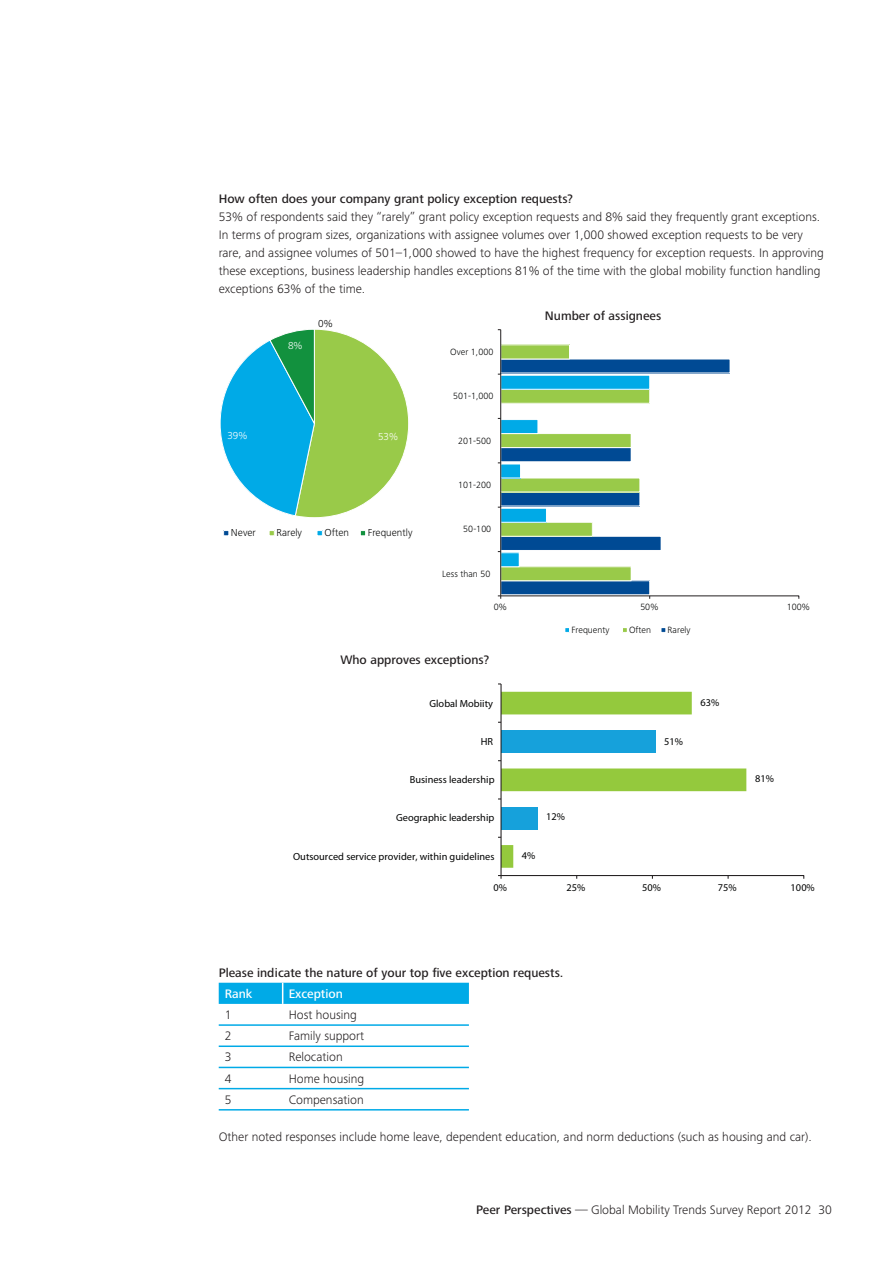
<style>
.page{position:relative;width:893px;height:1263px;background:#fff}
.page>*{position:absolute;margin:0;border:0;box-sizing:border-box;transform-origin:0 0}
.t1{font:300 12.75px/18px "Frutiger Next Pro";color:#231f20}
.t2{font:500 12.75px "Frutiger Next Pro";color:#231f20}
.t3{font:500 12.75px "Frutiger Next Pro";color:#fff}
.t4{font:300 10.5px "Frutiger Next Pro";color:#020303}
.t5{font:300 10.5px "Frutiger Next Pro";color:#fff}
.t6{font:10.35px "Frutiger Next Pro";color:#020303}
.t7{font:300 9.45px "Frutiger Next Pro";color:#020303}
.s1{font-weight:500}
</style>
<div class="page">
<div style="left:219px;top:983px;width:250px;height:21px;background:#00aae7"></div>
<hr style="left:219px;top:1024px;width:250px;height:2px;background:#00aae7">
<hr style="left:219px;top:1046px;width:250px;height:1px;background:#00aae7">
<hr style="left:219px;top:1067px;width:250px;height:1px;background:#00aae7">
<hr style="left:219px;top:1088px;width:250px;height:1px;background:#00aae7">
<hr style="left:219px;top:1109px;width:250px;height:2px;background:#00aae7">
<svg style="left:220px;top:329px;width:189px;height:189px"></svg>
<svg style="left:223px;top:530px;width:6px;height:6px"></svg>
<svg style="left:269px;top:530px;width:6px;height:6px"></svg>
<svg style="left:317px;top:530px;width:6px;height:6px"></svg>
<svg style="left:360px;top:530px;width:6px;height:6px"></svg>
<div style="left:501px;top:581px;width:149px;height:14px;background:#004a94"></div>
<div style="left:501px;top:536px;width:160px;height:14px;background:#004a94"></div>
<div style="left:500px;top:536px;width:162px;height:15px;border:1px solid #fff"></div>
<div style="left:501px;top:492px;width:139px;height:14px;background:#004a94"></div>
<div style="left:501px;top:448px;width:130px;height:14px;background:#004a94"></div>
<div style="left:501px;top:359px;width:229px;height:14px;background:#004a94"></div>
<div style="left:501px;top:567px;width:130px;height:14px;background:#99ca49"></div>
<div style="left:500px;top:566px;width:132px;height:15px;border:1px solid #fff"></div>
<div style="left:501px;top:522px;width:91px;height:14px;background:#99ca49"></div>
<div style="left:500px;top:522px;width:93px;height:15px;border:1px solid #fff"></div>
<div style="left:501px;top:478px;width:139px;height:14px;background:#99ca49"></div>
<div style="left:501px;top:434px;width:130px;height:14px;background:#99ca49"></div>
<div style="left:500px;top:433px;width:132px;height:15px;border:1px solid #fff"></div>
<div style="left:501px;top:389px;width:149px;height:14px;background:#99ca49"></div>
<div style="left:500px;top:389px;width:150px;height:15px;border:1px solid #fff"></div>
<div style="left:501px;top:345px;width:68px;height:14px;background:#99ca49"></div>
<div style="left:501px;top:553px;width:18px;height:14px;background:#00aae7"></div>
<div style="left:500px;top:552px;width:20px;height:15px;border:1px solid #fff"></div>
<div style="left:501px;top:508px;width:45px;height:14px;background:#00aae7"></div>
<div style="left:500px;top:508px;width:47px;height:15px;border:1px solid #fff"></div>
<div style="left:501px;top:464px;width:19px;height:14px;background:#00aae7"></div>
<div style="left:501px;top:420px;width:37px;height:14px;background:#00aae7"></div>
<div style="left:500px;top:419px;width:38px;height:15px;border:1px solid #fff"></div>
<div style="left:501px;top:375px;width:149px;height:14px;background:#00aae7"></div>
<div style="left:500px;top:375px;width:150px;height:15px;border:1px solid #fff"></div>
<hr style="left:500px;top:330px;width:1px;height:266px;background:#231f20">
<svg style="left:498px;top:595px;width:302px;height:4px"></svg>
<svg style="left:565px;top:628px;width:5px;height:5px"></svg>
<svg style="left:622px;top:628px;width:5px;height:5px"></svg>
<svg style="left:661px;top:628px;width:5px;height:5px"></svg>
<hr style="left:500px;top:684px;width:1px;height:192px;background:#231f20">
<svg style="left:498px;top:692px;width:248px;height:176px"></svg>
<svg style="left:498px;top:874px;width:307px;height:5px"></svg>
<p class="t2" style="left:219px;top:194px;width:356px">How often does your company grant policy exception requests?</p>
<p class="t1" style="left:219px;top:209px;width:607px">53% of respondents said they “rarely” grant policy exception requests and 8% said they frequently grant exceptions.<br>In terms of program sizes, organizations with assignee volumes over 1,000 showed exception requests to be very rare, and assignee volumes of 501–1,000 showed to have the highest frequency for exception requests. In approving these exceptions, business leadership handles exceptions 81% of the time with the global mobility function handling exceptions 63% of the time.</p>
<p class="t5" style="left:288px;top:341px;width:16px">8%</p>
<p class="t4" style="left:318px;top:319px;width:16px">0%</p>
<p class="t5" style="left:227px;top:431px;width:21px">39%</p>
<p class="t5" style="left:378px;top:432px;width:21px">53%</p>
<p class="t4" style="left:231px;top:528px;width:26px">Never</p>
<p class="t4" style="left:277px;top:528px;width:27px">Rarely</p>
<p class="t4" style="left:324px;top:528px;width:26px">Often</p>
<p class="t4" style="left:368px;top:528px;width:46px">Frequently</p>
<p class="t7" style="left:450px;top:348px;width:45px">Over 1,000</p>
<p class="t7" style="left:453px;top:392px;width:42px">501-1,000</p>
<p class="t7" style="left:458px;top:436px;width:35px">201-500</p>
<p class="t7" style="left:458px;top:481px;width:35px">101-200</p>
<p class="t7" style="left:463px;top:525px;width:29px">50-100</p>
<p class="t7" style="left:442px;top:570px;width:50px">Less than 50</p>
<p class="t2" style="left:545px;top:311px;width:118px">Number of assignees</p>
<p class="t7" style="left:494px;top:603px;width:14px">0%</p>
<p class="t7" style="left:640px;top:603px;width:20px">50%</p>
<p class="t7" style="left:787px;top:603px;width:24px">100%</p>
<p class="t7" style="left:571px;top:626px;width:40px">Frequenty</p>
<p class="t7" style="left:629px;top:626px;width:23px">Often</p>
<p class="t7" style="left:668px;top:626px;width:24px">Rarely</p>
<p class="t2" style="left:340px;top:654px;width:150px">Who approves exceptions?</p>
<p class="t6" style="left:429px;top:699px;width:65px">Global Mobiity</p>
<p class="t6" style="left:701px;top:698px;width:20px">63%</p>
<p class="t6" style="left:481px;top:737px;width:14px">HR</p>
<p class="t6" style="left:664px;top:738px;width:20px">51%</p>
<p class="t6" style="left:410px;top:776px;width:86px">Business leadership</p>
<p class="t6" style="left:755px;top:775px;width:20px">81%</p>
<p class="t6" style="left:396px;top:814px;width:100px">Geographic leadership</p>
<p class="t6" style="left:546px;top:813px;width:20px">12%</p>
<p class="t6" style="left:293px;top:852px;width:203px">Outsourced service provider, within guidelines</p>
<p class="t6" style="left:522px;top:851px;width:15px">4%</p>
<p class="t6" style="left:494px;top:884px;width:15px">0%</p>
<p class="t6" style="left:566px;top:884px;width:20px">25%</p>
<p class="t6" style="left:642px;top:884px;width:20px">50%</p>
<p class="t6" style="left:718px;top:884px;width:20px">75%</p>
<p class="t6" style="left:790px;top:884px;width:26px">100%</p>
<p class="t2" style="left:219px;top:967px;width:346px">Please indicate the nature of your top five exception requests.</p>
<p class="t3" style="left:225px;top:988px;width:29px">Rank</p>
<p class="t3" style="left:289px;top:988px;width:56px">Exception</p>
<p class="t1" style="left:225px;top:1007px;width:8px">1</p>
<p class="t1" style="left:289px;top:1007px;width:70px">Host housing</p>
<p class="t1" style="left:225px;top:1028px;width:8px">2</p>
<p class="t1" style="left:289px;top:1028px;width:77px">Family support</p>
<p class="t1" style="left:225px;top:1049px;width:8px">3</p>
<p class="t1" style="left:289px;top:1049px;width:56px">Relocation</p>
<p class="t1" style="left:225px;top:1070px;width:8px">4</p>
<p class="t1" style="left:289px;top:1070px;width:77px">Home housing</p>
<p class="t1" style="left:225px;top:1092px;width:8px">5</p>
<p class="t1" style="left:289px;top:1092px;width:77px">Compensation</p>
<p class="t1" style="left:219px;top:1128px;width:595px">Other noted responses include home leave, dependent education, and norm deductions (such as housing and car).</p>
<p class="t1" style="left:476px;top:1202px;width:357px"><span class="s1">Peer Perspectives</span> — Global Mobility Trends Survey Report 2012 30</p>
</div>
